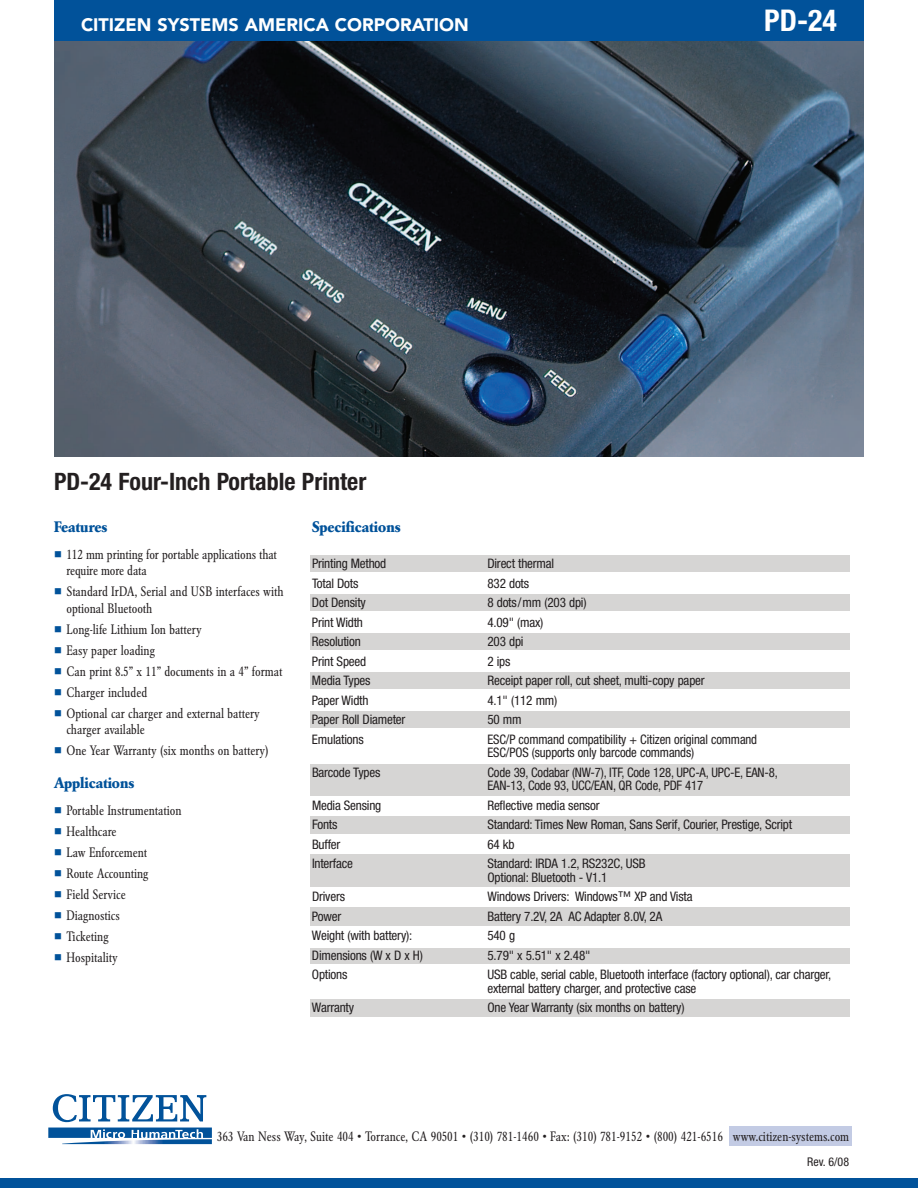
<style>
.page{position:relative;width:918px;height:1188px;background:#fff}
.page>*{position:absolute;margin:0;border:0;box-sizing:border-box;transform-origin:0 0}
.t1{font:700 condensed 30px "Helvetica Neue";color:#fff}
.t2{font:700 condensed 24px "Helvetica Neue";color:#231f20}
.t3{font:900 18px "Avenir";color:#fff}
.t4{font:700 15px "Garamond BE";color:#01529a}
.t5{font:condensed 13.5px/16.5px "Garamond BE";letter-spacing:-.005em;color:#231f20}
.t6{font:condensed 13.2px/13.5px "Helvetica Neue";letter-spacing:-.015em;color:#231f20}
.t7{font:condensed 12px "Helvetica Neue";color:#231f20}
.s1{color:#01529a}
.s2{font-size:13.5px}
</style>
<div class="page">
<div style="left:730px;top:1127px;width:122px;height:19px;background:#c3cbe4"></div>
<div style="left:310px;top:555px;width:540px;height:16px;background:#d6d5d4"></div>
<div style="left:310px;top:672px;width:540px;height:17px;background:#d6d5d4"></div>
<div style="left:310px;top:711px;width:540px;height:17px;background:#d6d5d4"></div>
<div style="left:310px;top:634px;width:540px;height:16px;background:#d6d5d4"></div>
<div style="left:310px;top:764px;width:540px;height:32px;background:#d6d5d4"></div>
<div style="left:310px;top:907px;width:540px;height:18px;background:#d6d5d4"></div>
<div style="left:310px;top:595px;width:540px;height:16px;background:#d6d5d4"></div>
<div style="left:310px;top:816px;width:540px;height:17px;background:#d6d5d4"></div>
<div style="left:310px;top:855px;width:540px;height:32px;background:#d6d5d4"></div>
<div style="left:310px;top:999px;width:540px;height:18px;background:#d6d5d4"></div>
<div style="left:310px;top:948px;width:540px;height:16px;background:#d6d5d4"></div>
<svg style="left:53px;top:1094px;width:153px;height:28px"></svg>
<svg style="left:48px;top:1128px;width:164px;height:16px"></svg>
<img style="left:54px;top:41px;width:810px;height:415px">
<div style="left:0;top:1178px;width:918px;height:10px;background:#01529a"></div>
<div style="left:54px;top:0;width:810px;height:41px;background:#01529a"></div>
<h3 class="t3" style="left:81px;top:18px;width:389px">CITIZEN SYSTEMS AMERICA CORPORATION</h3>
<h1 class="t1" style="left:764px;top:10px;width:74px">PD-24</h1>
<h2 class="t2" style="left:54px;top:473px;width:314px">PD-24 Four-Inch Portable Printer</h2>
<p class="t4" style="left:54px;top:520px;width:55px">Features</p>
<p class="t5" style="left:66px;top:547px;width:212px;text-indent:-12px"><span class="s1">■</span> 112 mm printing for portable applications that require more data</p>
<p class="t5" style="left:66px;top:584px;width:219px;text-indent:-12px"><span class="s1">■</span> Standard IrDA, Serial and USB interfaces with optional Bluetooth</p>
<p class="t5" style="left:54px;top:622px;width:149px"><span class="s1">■</span> Long-life Lithium Ion battery</p>
<p class="t5" style="left:54px;top:643px;width:103px"><span class="s1">■</span> Easy paper loading</p>
<p class="t5" style="left:54px;top:664px;width:230px"><span class="s1">■</span> Can print 8.5” x 11” documents in a 4” format</p>
<p class="t5" style="left:54px;top:685px;width:95px"><span class="s1">■</span> Charger included</p>
<p class="t5" style="left:66px;top:706px;width:195px;text-indent:-12px"><span class="s1">■</span> Optional car charger and external battery charger available</p>
<p class="t5" style="left:54px;top:743px;width:216px"><span class="s1">■</span> One Year Warranty (six months on battery)</p>
<p class="t4" style="left:54px;top:777px;width:82px">Applications</p>
<p class="t5" style="left:54px;top:803px;width:129px"><span class="s1">■</span> Portable Instrumentation</p>
<p class="t5" style="left:54px;top:824px;width:64px"><span class="s1">■</span> Healthcare</p>
<p class="t5" style="left:54px;top:845px;width:95px"><span class="s1">■</span> Law Enforcement</p>
<p class="t5" style="left:54px;top:866px;width:96px"><span class="s1">■</span> Route Accounting</p>
<p class="t5" style="left:54px;top:887px;width:73px"><span class="s1">■</span> Field Service</p>
<p class="t5" style="left:54px;top:908px;width:67px"><span class="s1">■</span> Diagnostics</p>
<p class="t5" style="left:54px;top:929px;width:56px"><span class="s1">■</span> Ticketing</p>
<p class="t5" style="left:54px;top:950px;width:65px"><span class="s1">■</span> Hospitality</p>
<p class="t4" style="left:312px;top:520px;width:90px">Specifications</p>
<p class="t6" style="left:312px;top:558px;width:76px">Printing Method</p>
<p class="t6" style="left:487px;top:558px;width:68px">Direct thermal</p>
<p class="t6" style="left:312px;top:578px;width:48px">Total Dots</p>
<p class="t6" style="left:487px;top:578px;width:43px">832 dots</p>
<p class="t6" style="left:312px;top:597px;width:55px">Dot Density</p>
<p class="t6" style="left:487px;top:597px;width:101px">8 dots/mm (203 dpi)</p>
<p class="t6" style="left:312px;top:617px;width:53px">Print Width</p>
<p class="t6" style="left:487px;top:617px;width:57px">4.09" (max)</p>
<p class="t6" style="left:312px;top:636px;width:50px">Resolution</p>
<p class="t6" style="left:487px;top:636px;width:38px">203 dpi</p>
<p class="t6" style="left:312px;top:656px;width:56px">Print Speed</p>
<p class="t6" style="left:487px;top:656px;width:25px">2 ips</p>
<p class="t6" style="left:312px;top:675px;width:60px">Media Types</p>
<p class="t6" style="left:487px;top:675px;width:219px">Receipt paper roll, cut sheet, multi-copy paper</p>
<p class="t6" style="left:312px;top:695px;width:58px">Paper Width</p>
<p class="t6" style="left:487px;top:695px;width:71px">4.1" (112 mm)</p>
<p class="t6" style="left:312px;top:714px;width:95px">Paper Roll Diameter</p>
<p class="t6" style="left:487px;top:714px;width:36px">50 mm</p>
<p class="t6" style="left:312px;top:734px;width:53px">Emulations</p>
<p class="t6" style="left:487px;top:734px;width:271px">ESC/P command compatibility + Citizen original command<br>ESC/POS (supports only barcode commands)</p>
<p class="t6" style="left:312px;top:767px;width:70px">Barcode Types</p>
<p class="t6" style="left:487px;top:767px;width:292px">Code 39, Codabar (NW-7), ITF, Code 128, UPC-A, UPC-E, EAN-8,<br>EAN-13, Code 93, UCC/EAN, QR Code, PDF 417</p>
<p class="t6" style="left:312px;top:800px;width:71px">Media Sensing</p>
<p class="t6" style="left:487px;top:800px;width:114px">Reflective media sensor</p>
<p class="t6" style="left:312px;top:819px;width:27px">Fonts</p>
<p class="t6" style="left:487px;top:819px;width:306px">Standard: Times New Roman, Sans Serif, Courier, Prestige, Script</p>
<p class="t6" style="left:312px;top:839px;width:30px">Buffer</p>
<p class="t6" style="left:487px;top:839px;width:29px">64 kb</p>
<p class="t6" style="left:312px;top:858px;width:42px">Interface</p>
<p class="t6" style="left:487px;top:858px;width:160px">Standard: IRDA 1.2, RS232C, USB<br>Optional: Bluetooth - V1.1</p>
<p class="t6" style="left:312px;top:891px;width:35px">Drivers</p>
<p class="t6" style="left:487px;top:891px;width:207px">Windows Drivers: Windows<span class="s2">™</span> XP and Vista</p>
<p class="t6" style="left:312px;top:911px;width:31px">Power</p>
<p class="t6" style="left:487px;top:911px;width:176px">Battery 7.2V, 2A AC Adapter 8.0V, 2A</p>
<p class="t6" style="left:312px;top:930px;width:102px">Weight (with battery):</p>
<p class="t6" style="left:487px;top:930px;width:29px">540 g</p>
<p class="t6" style="left:312px;top:950px;width:112px">Dimensions (W x D x H)</p>
<p class="t6" style="left:487px;top:950px;width:105px">5.79" x 5.51" x 2.48"</p>
<p class="t6" style="left:312px;top:969px;width:37px">Options</p>
<p class="t6" style="left:487px;top:969px;width:345px">USB cable, serial cable, Bluetooth interface (factory optional), car charger, external battery charger, and protective case</p>
<p class="t6" style="left:312px;top:1002px;width:44px">Warranty</p>
<p class="t6" style="left:487px;top:1002px;width:199px">One Year Warranty (six months on battery)</p>
<p class="t5" style="left:217px;top:1129px;width:634px">363 Van Ness Way, Suite 404 • Torrance, CA 90501 • (310) 781-1460 • Fax: (310) 781-9152 • (800) 421-6516 www.citizen-systems.com</p>
<p class="t7" style="left:807px;top:1158px;width:43px">Rev. 6/08</p>
</div>
